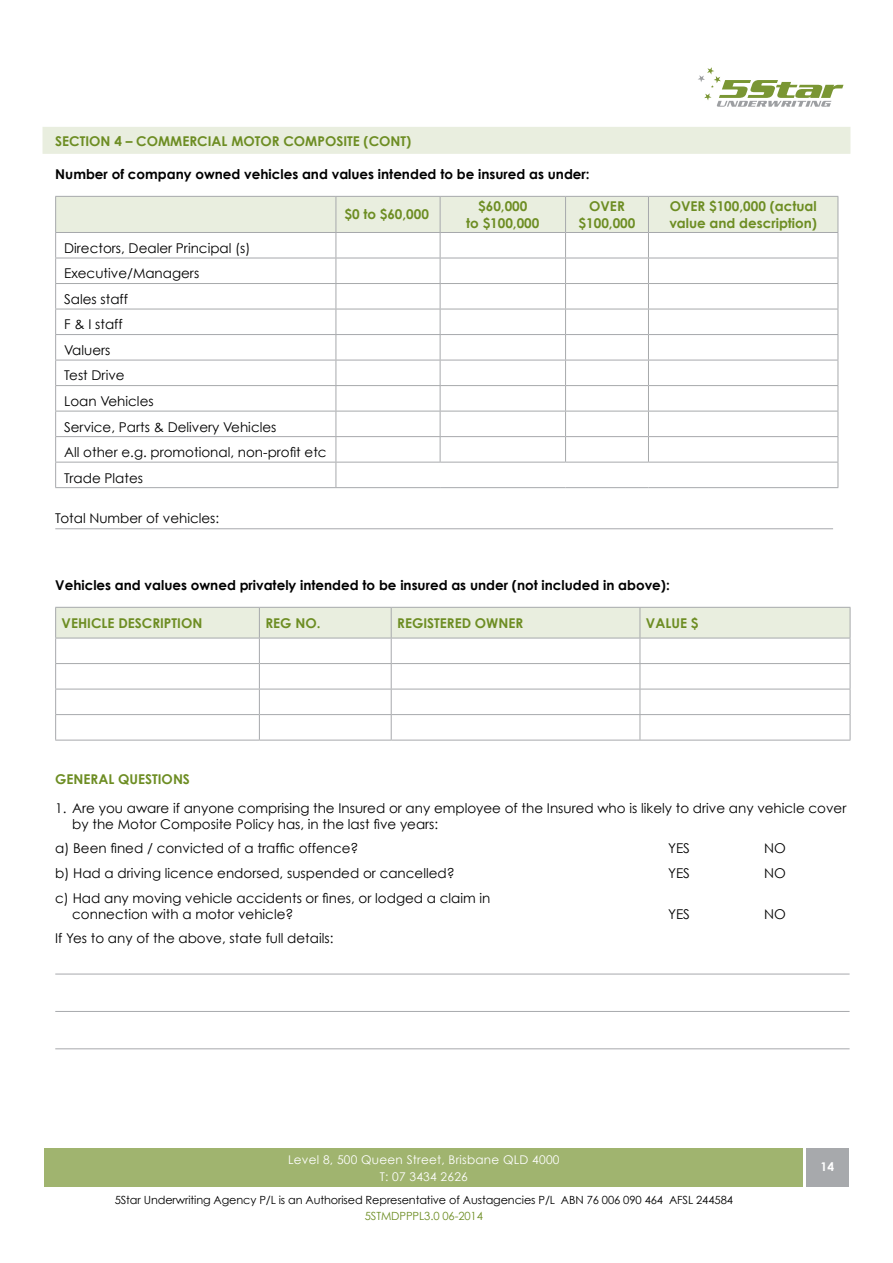
<style>
.page{position:relative;width:893px;height:1263px;background:#fff}
.page>*{position:absolute;margin:0;border:0;box-sizing:border-box;transform-origin:0 0}
.t1{font:13.5px/25.5px "Century Gothic";color:#000}
.t2{font:700 13.5px/16px "Century Gothic";color:#6d8d23;text-align:center}
.t3{font:700 13.5px "Century Gothic";color:#000}
.t4{font:12px/16.5px "Century Gothic";letter-spacing:.02em;color:#fff;text-align:center}
.t5{font:700 12px "Century Gothic";color:#fff}
.t6{font:11.25px "Century Gothic";letter-spacing:-.01em;color:#000}
.t7{font:11.25px "Century Gothic";letter-spacing:-.01em;color:#6d8d23}
</style>
<div class="page">
<div style="left:45px;top:1149px;width:758px;height:38px;background:#a0b46f"></div>
<div style="left:806px;top:1149px;width:43px;height:38px;background:#a7a9ac"></div>
<svg style="left:698px;top:67px;width:145px;height:40px"></svg>
<div style="left:43px;top:127px;width:807px;height:27px;background:#e9eedf"></div>
<hr style="left:55px;top:528px;width:778px;height:1px;background:#a7a9ac">
<hr style="left:55px;top:974px;width:795px;height:1px;background:#a7a9ac">
<hr style="left:55px;top:1011px;width:795px;height:1px;background:#a7a9ac">
<hr style="left:55px;top:1048px;width:795px;height:1px;background:#a7a9ac">
<svg style="left:55px;top:196px;width:784px;height:291px"></svg>
<hr style="left:55px;top:487px;width:281px;height:1px;background:#a7a9ac">
<hr style="left:336px;top:487px;width:104px;height:1px;background:#a7a9ac">
<hr style="left:440px;top:487px;width:126px;height:1px;background:#a7a9ac">
<hr style="left:566px;top:487px;width:82px;height:1px;background:#a7a9ac">
<hr style="left:648px;top:487px;width:190px;height:1px;background:#a7a9ac">
<svg style="left:55px;top:607px;width:796px;height:133px"></svg>
<hr style="left:55px;top:740px;width:204px;height:1px;background:#a7a9ac">
<hr style="left:259px;top:740px;width:132px;height:1px;background:#a7a9ac">
<hr style="left:391px;top:740px;width:249px;height:1px;background:#a7a9ac">
<hr style="left:640px;top:740px;width:210px;height:1px;background:#a7a9ac">
<p class="t2" style="left:55px;top:133px;width:358px">SECTION 4 – COMMERCIAL MOTOR COMPOSITE (CONT)</p>
<p class="t3" style="left:55px;top:166px;width:536px">Number of company owned vehicles and values intended to be insured as under:</p>
<p class="t2" style="left:344px;top:206px;width:86px">$0 to $60,000</p>
<p class="t2" style="left:466px;top:198px;width:75px">$60,000<br>to $100,000</p>
<p class="t2" style="left:579px;top:198px;width:58px">OVER $100,000</p>
<p class="t2" style="left:669px;top:198px;width:149px;text-align:left">OVER $100,000 (actual value and description)</p>
<p class="t1" style="left:64px;top:235px;width:264px">Directors, Dealer Principal (s)<br>Executive/Managers<br>Sales staff<br>F &amp; I staff<br>Valuers<br>Test Drive<br>Loan Vehicles<br>Service, Parts &amp; Delivery Vehicles<br>All other e.g. promotional, non-profit etc<br>Trade Plates</p>
<p class="t1" style="left:55px;top:505px;width:166px">Total Number of vehicles:</p>
<p class="t3" style="left:55px;top:577px;width:616px">Vehicles and values owned privately intended to be insured as under (not included in above):</p>
<p class="t2" style="left:62px;top:614px;width:142px">VEHICLE DESCRIPTION</p>
<p class="t2" style="left:265px;top:614px;width:57px">REG NO.</p>
<p class="t2" style="left:397px;top:614px;width:128px">REGISTERED OWNER</p>
<p class="t2" style="left:646px;top:614px;width:54px">VALUE $</p>
<p class="t2" style="left:55px;top:770px;width:136px">GENERAL QUESTIONS</p>
<p class="t1" style="left:72px;top:799px;width:776px;line-height:16px;text-indent:-17px">1. Are you aware if anyone comprising the Insured or any employee of the Insured who is likely to drive any vehicle cover by the Motor Composite Policy has, in the last five years:</p>
<p class="t1" style="left:55px;top:835px;width:305px">a) Been fined / convicted of a traffic offence?</p>
<p class="t1" style="left:668px;top:835px;width:23px">YES</p>
<p class="t1" style="left:764px;top:835px;width:23px">NO</p>
<p class="t1" style="left:55px;top:860px;width:401px">b) Had a driving licence endorsed, suspended or cancelled?</p>
<p class="t1" style="left:668px;top:860px;width:23px">YES</p>
<p class="t1" style="left:764px;top:860px;width:23px">NO</p>
<p class="t1" style="left:72px;top:889px;width:420px;line-height:16px;text-indent:-17px">c) Had any moving vehicle accidents or fines, or lodged a claim in connection with a motor vehicle?</p>
<p class="t1" style="left:668px;top:901px;width:23px">YES</p>
<p class="t1" style="left:764px;top:901px;width:23px">NO</p>
<p class="t1" style="left:55px;top:925px;width:280px">If Yes to any of the above, state full details:</p>
<p class="t4" style="left:288px;top:1151px;width:273px">Level 8, 500 Queen Street, Brisbane QLD 4000<br>T: 07 3434 2626</p>
<p class="t6" style="left:115px;top:1193px;width:620px">5Star Underwriting Agency P/L is an Authorised Representative of Austagencies P/L ABN 76 006 090 464 AFSL 244584</p>
<p class="t7" style="left:365px;top:1209px;width:120px">5STMDPPPL3.0 06-2014</p>
<p class="t5" style="left:821px;top:1159px;width:15px">14</p>
</div>
